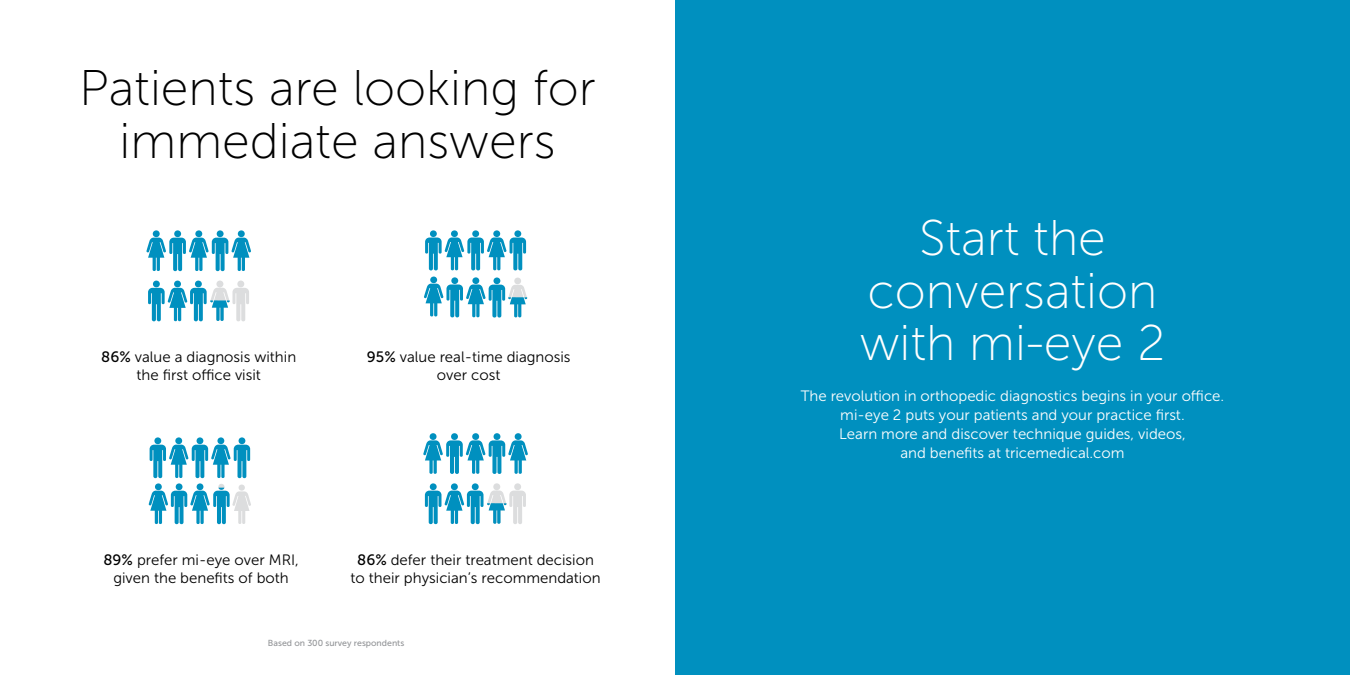
<style>
.page{position:relative;width:1350px;height:675px;background:#fff}
.page>*{position:absolute;margin:0;border:0;box-sizing:border-box;transform-origin:0 0}
.t1{font:50px/52.5px "Museo Sans 100";color:#000;text-align:center}
.t2{font:50px/52.5px "Museo Sans 100";color:#fff;text-align:center}
.t3{font:15px/18px "Museo Sans 300";color:#000;text-align:center}
.t4{font:15px/18.8px "Museo Sans 300";color:#fff;text-align:center}
.t5{font:8.75px "Museo Sans 500";color:#939598}
.s1{font-family:"Museo Sans 500"}
</style>
<div class="page">
<svg style="left:425px;top:230px;width:101px;height:40px"></svg>
<svg style="left:424px;top:277px;width:103px;height:41px"></svg>
<svg style="left:146px;top:230px;width:105px;height:41px"></svg>
<svg style="left:148px;top:281px;width:101px;height:40px"></svg>
<svg style="left:423px;top:433px;width:105px;height:41px"></svg>
<svg style="left:425px;top:483px;width:101px;height:41px"></svg>
<svg style="left:149px;top:437px;width:102px;height:87px"></svg>
<div style="left:675px;top:0;width:675px;height:675px;background:#0090bf"></div>
<h1 class="t1" style="left:79px;top:62px;width:518px">Patients are looking for immediate answers</h1>
<p class="t3" style="left:101px;top:348px;width:196px"><span class="s1">86%</span> value a diagnosis within the first office visit</p>
<p class="t3" style="left:367px;top:348px;width:205px"><span class="s1">95%</span> value real-time diagnosis over cost</p>
<p class="t3" style="left:104px;top:550px;width:197px"><span class="s1">89%</span> prefer mi-eye over MRI, given the benefits of both</p>
<p class="t3" style="left:351px;top:550px;width:252px"><span class="s1">86%</span> defer their treatment decision to their physician’s recommendation</p>
<p class="t5" style="left:268px;top:639px;width:138px">Based on 300 survey respondents</p>
<h1 class="t2" style="left:860px;top:212px;width:307px">Start the conversation with mi-eye 2</h1>
<p class="t4" style="left:801px;top:387px;width:425px">The revolution in orthopedic diagnostics begins in your office. mi-eye 2 puts your patients and your practice first.<br>Learn more and discover technique guides, videos,<br>and benefits at tricemedical.com</p>
</div>
